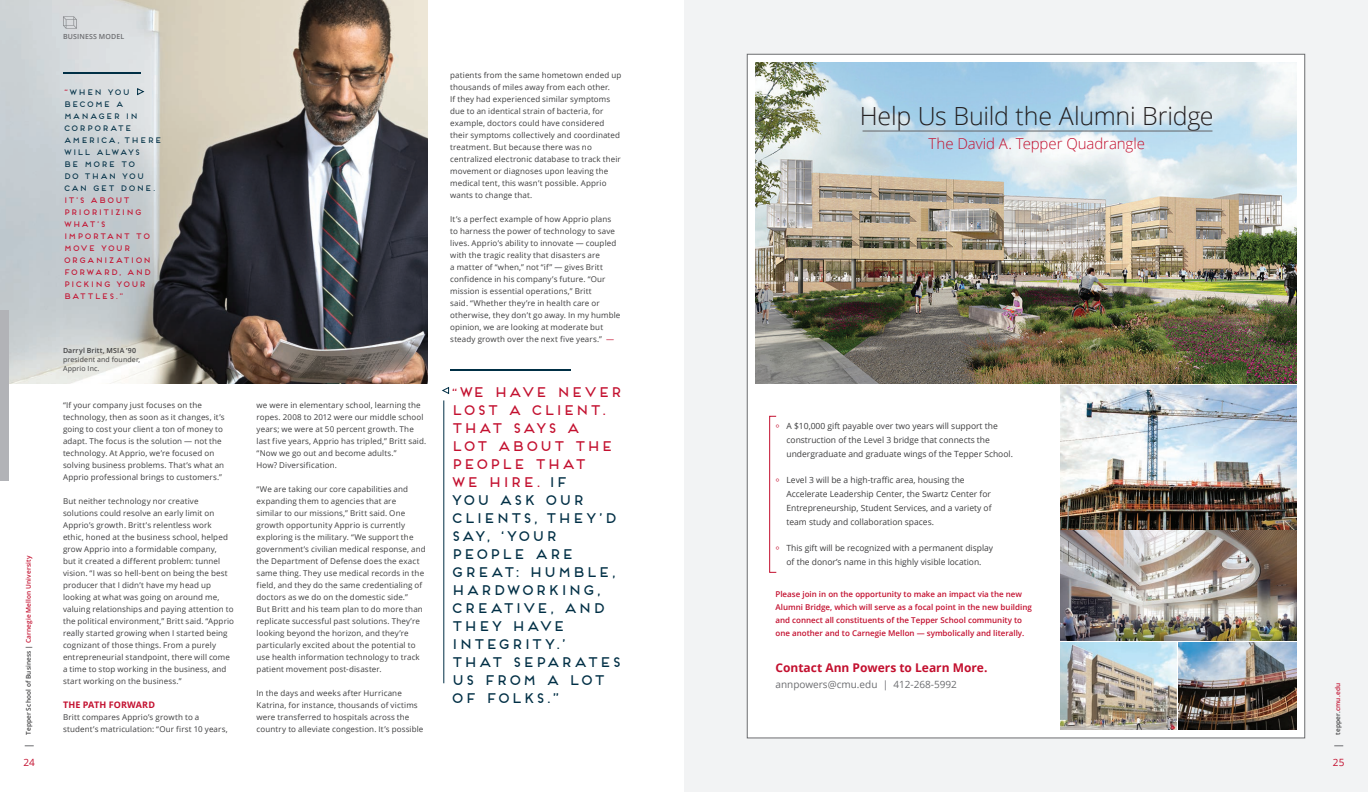
<style>
.page{position:relative;width:1368px;height:792px;background:#fff}
.page>*{position:absolute;margin:0;border:0;box-sizing:border-box;transform-origin:0 0}
.t1{font:300 25px "Open Sans";letter-spacing:-.01em;color:#231f20}
.t2{font:300 15px "Open Sans";letter-spacing:-.005em;color:#c3102f}
.t3{font:14px/18px "Frontage";letter-spacing:-.06em;color:#002f45}
.t4{font:700 12px "Open Sans";color:#c3102f}
.t5{font:10px "Open Sans";color:#6c6d70}
.t6{font:10px "Open Sans";color:#c3102f}
.t7{font:700 9px "Open Sans";letter-spacing:.015em;color:#c3102f}
.t8{font:8.5px/14px "Open Sans";color:#3e3e3f}
.t9{font:8px/12px "Open Sans";letter-spacing:.015em;color:#3e3e3f}
.t10{font:600 8px/13px "Open Sans";color:#c3102f}
.t11{font:8px/12px "Frontage";letter-spacing:-.02em;color:#c3102f}
.t12{font:8px/12px "Frontage";letter-spacing:-.02em;color:#002f45}
.t13{font:7px/9px "Open Sans";letter-spacing:.02em;color:#3e3e3f}
.t14{font:600 7px "Open Sans";letter-spacing:.025em;color:#3e3e3f}
.t15{font:600 7px "Open Sans";letter-spacing:.025em;color:#6c6d70}
.t16{font:600 6.5px "Open Sans";letter-spacing:.025em;color:#c3102f}
.t17{font:600 6.5px "Open Sans";letter-spacing:.025em;color:#3e3e3f}
.s1{color:#3e3e3f}
.s2{color:#231f20}
.s3{color:#c3102f}
.s4{font-size:12px;color:#c3102f}
</style>
<div class="page">
<div style="left:684px;top:0;width:684px;height:792px;background:#f2f3f4"></div>
<img style="left:0;top:0;width:428px;height:384px">
<hr style="left:451px;top:369px;width:120px;height:2px;background:#002f45">
<svg style="left:443px;top:387px;width:6px;height:7px"></svg>
<svg style="left:36px;top:36px;width:392px;height:64px;background:#cac0b2"></svg>
<div style="left:0;top:311px;width:9px;height:170px;background:#b2b3b7"></div>
<hr style="left:444px;top:400px;width:1px;height:283px;background:#002f45">
<div style="left:747px;top:54px;width:558px;height:684px;background:#fff;border:1px solid #6c6d70"></div>
<img style="left:755px;top:62px;width:542px;height:322px">
<img style="left:1178px;top:642px;width:119px;height:88px">
<img style="left:1061px;top:386px;width:236px;height:143px">
<hr style="left:863px;top:131px;width:349px;height:1px;background:#636366">
<img style="left:1061px;top:531px;width:236px;height:110px">
<img style="left:1061px;top:642px;width:115px;height:88px">
<svg style="left:63px;top:16px;width:14px;height:13px"></svg>
<p class="t16" style="left:24px;top:735px;width:181px;rotate:-90deg"><span class="s1">Tepper School of Business</span> <span class="s2">|</span> Carnegie Mellon University</p>
<p class="t6" style="left:24px;top:755px;width:13px">24</p>
<p class="t15" style="left:63px;top:32px;width:63px">BUSINESS MODEL</p>
<p class="t12" style="left:63px;top:85px;width:101px"><span class="s3">“</span>WHEN YOU<br>BECOME A<br>MANAGER IN<br>CORPORATE<br>AMERICA, THERE<br>WILL ALWAYS<br>BE MORE TO<br>DO THAN YOU<br>CAN GET DONE.</p>
<p class="t11" style="left:63px;top:193px;width:90px">IT’S ABOUT<br>PRIORITIZING<br>WHAT’S<br>IMPORTANT TO<br>MOVE YOUR<br>ORGANIZATION<br>FORWARD, AND<br>PICKING YOUR<br>BATTLES.”</p>
<p class="t14" style="left:63px;top:345px;width:75px">Darryl Britt, MSIA ’90</p>
<p class="t13" style="left:63px;top:355px;width:79px">president and founder,<br>Apprio Inc.</p>
<p class="t9" style="left:63px;top:399px;width:163px">“If your company just focuses on the technology, then as soon as it changes, it’s going to cost your client a ton of money to adapt. The focus is the solution — not the technology. At Apprio, we’re focused on solving business problems. That’s what an Apprio professional brings to customers.”</p>
<p class="t9" style="left:63px;top:495px;width:173px">But neither technology nor creative solutions could resolve an early limit on Apprio’s growth. Britt’s relentless work ethic, honed at the business school, helped grow Apprio into a formidable company,<br>but it created a different problem: tunnel vision. “I was so hell-bent on being the best producer that I didn’t have my head up looking at what was going on around me, valuing relationships and paying attention to the political environment,” Britt said. “Apprio really started growing when I started being cognizant of those things. From a purely entrepreneurial standpoint, there will come a time to stop working in the business, and start working on the business.”</p>
<p class="t7" style="left:63px;top:698px;width:94px">THE PATH FORWARD</p>
<p class="t9" style="left:63px;top:711px;width:166px">Britt compares Apprio’s growth to a student’s matriculation: “Our first 10 years,</p>
<p class="t9" style="left:257px;top:399px;width:171px">we were in elementary school, learning the ropes. 2008 to 2012 were our middle school years; we were at 50 percent growth. The last five years, Apprio has tripled,” Britt said. “Now we go out and become adults.”<br>How? Diversification.</p>
<p class="t9" style="left:257px;top:483px;width:171px">“We are taking our core capabilities and expanding them to agencies that are<br>similar to our missions,” Britt said. One growth opportunity Apprio is currently exploring is the military. “We support the government’s civilian medical response, and the Department of Defense does the exact same thing. They use medical records in the field, and they do the same credentialing of doctors as we do on the domestic side.”<br>But Britt and his team plan to do more than replicate successful past solutions. They’re looking beyond the horizon, and they’re particularly excited about the potential to use health information technology to track patient movement post-disaster.</p>
<p class="t9" style="left:257px;top:687px;width:168px">In the days and weeks after Hurricane Katrina, for instance, thousands of victims were transferred to hospitals across the country to alleviate congestion. It’s possible</p>
<p class="t9" style="left:450px;top:69px;width:173px">patients from the same hometown ended up thousands of miles away from each other.<br>If they had experienced similar symptoms due to an identical strain of bacteria, for example, doctors could have considered their symptoms collectively and coordinated treatment. But because there was no centralized electronic database to track their movement or diagnoses upon leaving the medical tent, this wasn’t possible. Apprio wants to change that.</p>
<p class="t9" style="left:450px;top:213px;width:172px">It’s a perfect example of how Apprio plans to harness the power of technology to save lives. Apprio’s ability to innovate — coupled with the tragic reality that disasters are<br>a matter of “when,” not “if” — gives Britt confidence in his company’s future. “Our mission is essential operations,” Britt<br>said. “Whether they’re in health care or otherwise, they don’t go away. In my humble opinion, we are looking at moderate but steady growth over the next five years.” <span class="s3">―</span></p>
<h3 class="t3" style="left:450px;top:382px;width:174px"><span class="s4">“</span><span class="s3">WE HAVE NEVER<br>LOST A CLIENT.<br>THAT SAYS A<br>LOT ABOUT THE<br>PEOPLE THAT<br>WE HIRE.</span> IF<br>YOU ASK OUR<br>CLIENTS, THEY’D<br>SAY, ‘YOUR<br>PEOPLE ARE<br>GREAT: HUMBLE,<br>HARDWORKING,<br>CREATIVE, AND<br>THEY HAVE<br>INTEGRITY.’<br>THAT SEPARATES<br>US FROM A LOT<br>OF FOLKS.”</h3>
<h1 class="t1" style="left:860px;top:98px;width:355px">Help Us Build the Alumni Bridge</h1>
<h2 class="t2" style="left:929px;top:133px;width:218px">The David A. Tepper Quadrangle</h2>
<p class="t8" style="left:786px;top:419px;width:228px">A $10,000 gift payable over two years will support the construction of the Level 3 bridge that connects the undergraduate and graduate wings of the Tepper School.</p>
<p class="t8" style="left:786px;top:473px;width:207px">Level 3 will be a high-traffic area, housing the Accelerate Leadership Center, the Swartz Center for Entrepreneurship, Student Services, and a variety of team study and collaboration spaces.</p>
<p class="t8" style="left:786px;top:541px;width:208px">This gift will be recognized with a permanent display of the donor’s name in this highly visible location.</p>
<p class="t10" style="left:776px;top:588px;width:258px">Please join in on the opportunity to make an impact via the new Alumni Bridge, which will serve as a focal point in the new building and connect all constituents of the Tepper School community to one another and to Carnegie Mellon — symbolically and literally.</p>
<h3 class="t4" style="left:776px;top:660px;width:213px">Contact Ann Powers to Learn More.</h3>
<p class="t5" style="left:776px;top:678px;width:183px">annpowers@cmu.edu | 412-268-5992</p>
<p class="t17" style="left:1333px;top:735px;width:53px;rotate:-90deg">tepper.<span class="s3">cmu.edu</span></p>
<p class="t6" style="left:1333px;top:755px;width:13px">25</p>
</div>
